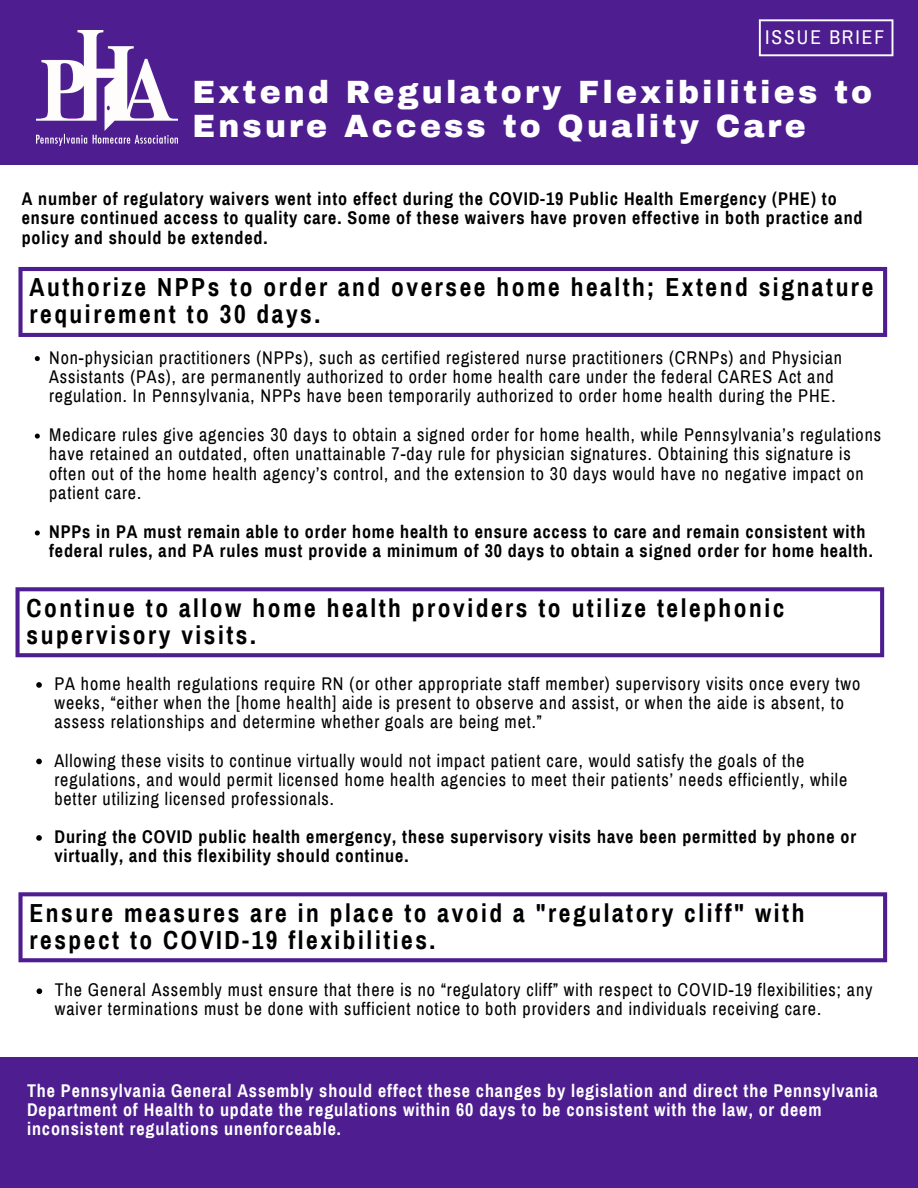
<style>
.page{position:relative;width:918px;height:1188px;background:#fff}
.page>*{position:absolute;margin:0;border:0;box-sizing:border-box;transform-origin:0 0}
.t1{font:900 31.5px/33.8px "Archivo";letter-spacing:.1em;color:#fff}
.t2{font:700 25.5px/27px "Archivo Narrow";letter-spacing:.1em;color:#000}
.t3{font:19.5px "Archivo Narrow";letter-spacing:.1em;color:#fff}
.t4{font:18px/19.4px "Archivo Narrow";letter-spacing:.05em;color:#000}
.t5{font:700 18px/19.2px "Archivo Narrow";letter-spacing:.05em;color:#000}
.t6{font:700 18px/19.2px "Archivo Narrow";letter-spacing:.05em;color:#fff}
</style>
<div class="page">
<div style="left:0;top:0;width:918px;height:165px;background:#4e1e91"></div>
<svg style="left:18px;top:267px;width:869px;height:70px"></svg>
<svg style="left:35px;top:356px;width:5px;height:5px"></svg>
<svg style="left:35px;top:434px;width:5px;height:5px"></svg>
<svg style="left:35px;top:530px;width:5px;height:5px"></svg>
<svg style="left:759px;top:19px;width:134px;height:37px"></svg>
<img style="left:37px;top:30px;width:140px;height:115px">
<div style="left:0;top:1057px;width:918px;height:131px;background:#4e1e91"></div>
<svg style="left:36px;top:682px;width:6px;height:6px"></svg>
<svg style="left:36px;top:759px;width:6px;height:5px"></svg>
<svg style="left:36px;top:835px;width:6px;height:6px"></svg>
<svg style="left:15px;top:587px;width:869px;height:70px"></svg>
<svg style="left:37px;top:988px;width:5px;height:6px"></svg>
<svg style="left:18px;top:892px;width:869px;height:70px"></svg>
<p class="t3" style="left:765px;top:27px;width:120px">ISSUE BRIEF</p>
<p class="t1" style="left:193px;top:76px;width:681px">Extend Regulatory Flexibilities to<br>Ensure Access to Quality Care</p>
<p class="t5" style="left:22px;top:190px;width:842px">A number of regulatory waivers went into effect during the COVID-19 Public Health Emergency (PHE) to ensure continued access to quality care. Some of these waivers have proven effective in both practice and policy and should be extended.</p>
<p class="t2" style="left:29px;top:274px;width:845px">Authorize NPPs to order and oversee home health; Extend signature requirement to 30 days.</p>
<p class="t4" style="left:49px;top:348px;width:794px">Non-physician practitioners (NPPs), such as certified registered nurse practitioners (CRNPs) and Physician<br>Assistants (PAs), are permanently authorized to order home health care under the federal CARES Act and regulation. In Pennsylvania, NPPs have been temporarily authorized to order home health during the PHE.</p>
<p class="t4" style="left:49px;top:425px;width:834px">Medicare rules give agencies 30 days to obtain a signed order for home health, while Pennsylvania’s regulations have retained an outdated, often unattainable 7-day rule for physician signatures. Obtaining this signature is often out of the home health agency’s control, and the extension to 30 days would have no negative impact on patient care.</p>
<p class="t5" style="left:49px;top:522px;width:825px">NPPs in PA must remain able to order home health to ensure access to care and remain consistent with federal rules, and PA rules must provide a minimum of 30 days to obtain a signed order for home health.</p>
<p class="t2" style="left:27px;top:595px;width:760px">Continue to allow home health providers to utilize telephonic supervisory visits.</p>
<p class="t4" style="left:54px;top:674px;width:807px">PA home health regulations require RN (or other appropriate staff member) supervisory visits once every two weeks, “either when the [home health] aide is present to observe and assist, or when the aide is absent, to assess relationships and determine whether goals are being met.”</p>
<p class="t4" style="left:54px;top:751px;width:794px">Allowing these visits to continue virtually would not impact patient care, would satisfy the goals of the regulations, and would permit licensed home health agencies to meet their patients’ needs efficiently, while better utilizing licensed professionals.</p>
<p class="t5" style="left:54px;top:827px;width:803px">During the COVID public health emergency, these supervisory visits have been permitted by phone or virtually, and this flexibility should continue.</p>
<p class="t2" style="left:29px;top:900px;width:777px">Ensure measures are in place to avoid a "regulatory cliff" with respect to COVID-19 flexibilities.</p>
<p class="t4" style="left:55px;top:981px;width:819px">The General Assembly must ensure that there is no “regulatory cliff” with respect to COVID-19 flexibilities; any waiver terminations must be done with sufficient notice to both providers and individuals receiving care.</p>
<p class="t6" style="left:27px;top:1081px;width:852px">The Pennsylvania General Assembly should effect these changes by legislation and direct the Pennsylvania<br>Department of Health to update the regulations within 60 days to be consistent with the law, or deem inconsistent regulations unenforceable.</p>
</div>
